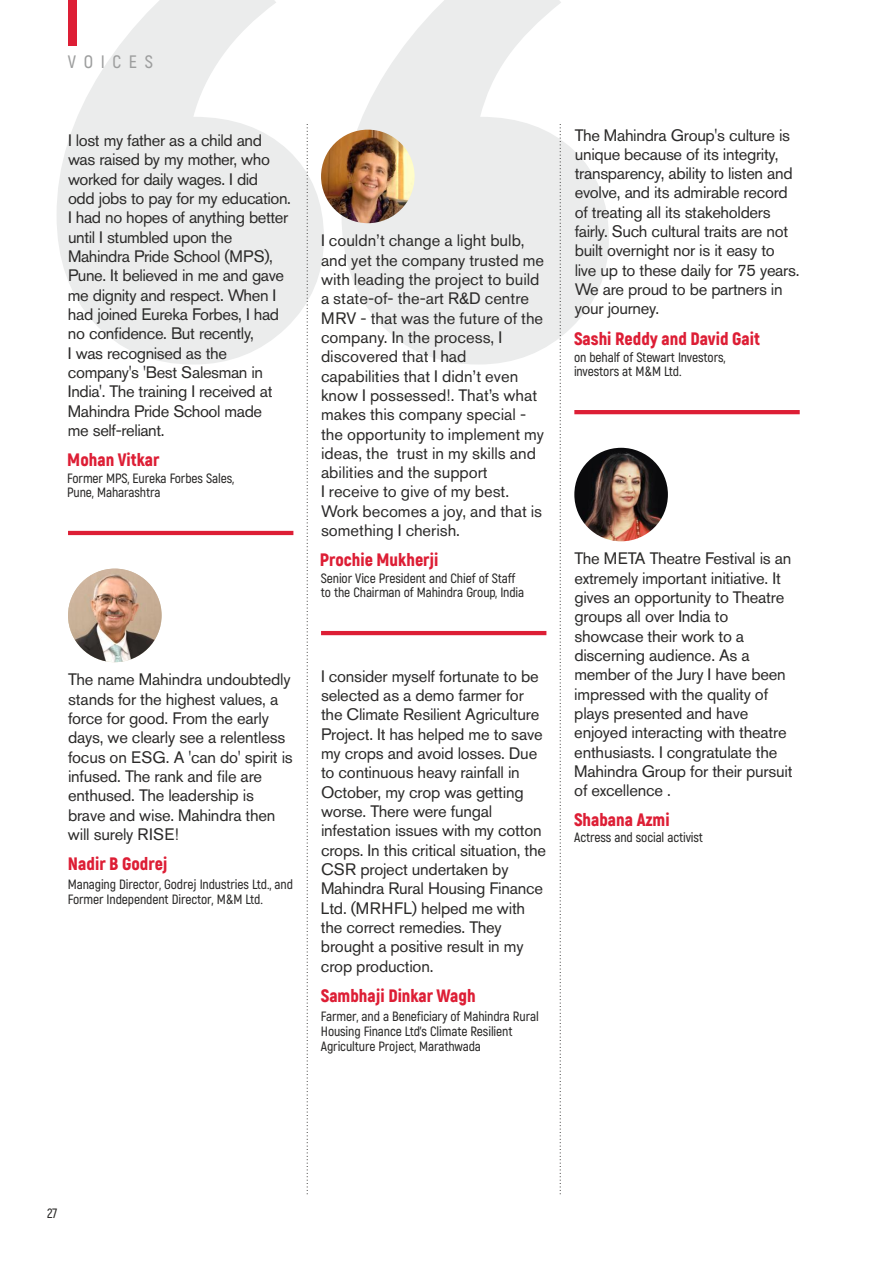
<style>
.page{position:relative;width:893px;height:1263px;background:#fff}
.page>*{position:absolute;margin:0;border:0;box-sizing:border-box;transform-origin:0 0}
.t1{font:900 18px "Akrobat";color:#dd1e35}
.t2{font:600 18px "Akrobat";letter-spacing:.425em;color:#9d9e9e}
.t3{font:16.5px/19.4px "Akzidenz Grotesk Pro";letter-spacing:-.015em;color:#2b2a29}
.t4{font:600 13.5px/14.9px "Akrobat";letter-spacing:-.01em;color:#2b2a29}
</style>
<div class="page">
<svg style="left:57px;top:0;width:552px;height:364px;fill:#ebecec"></svg>
<hr style="left:321px;top:631px;width:225px;height:4px;background:#dd1e35">
<div style="left:68px;top:0;width:9px;height:46px;background:#dd1e35"></div>
<svg style="left:307px;top:124px;width:1px;height:1071px"></svg>
<svg style="left:560px;top:124px;width:1px;height:1071px"></svg>
<img style="left:321px;top:130px;width:94px;height:93px;border-radius:50%">
<hr style="left:68px;top:531px;width:225px;height:4px;background:#dd1e35">
<img style="left:68px;top:569px;width:94px;height:93px;border-radius:50%">
<hr style="left:574px;top:410px;width:226px;height:4px;background:#dd1e35">
<img style="left:574px;top:448px;width:94px;height:93px;border-radius:50%">
<p class="t2" style="left:68px;top:52px;width:87px">VOICES</p>
<p class="t3" style="left:68px;top:132px;width:225px">I lost my father as a child and was raised by my mother, who worked for daily wages. I did<br>odd jobs to pay for my education.<br>I had no hopes of anything better until I stumbled upon the<br>Mahindra Pride School (MPS),<br>Pune. It believed in me and gave me dignity and respect. When I had joined Eureka Forbes, I had no confidence. But recently,<br>I was recognised as the company's 'Best Salesman in<br>India'. The training I received at<br>Mahindra Pride School made<br>me self-reliant.</p>
<p class="t1" style="left:67px;top:449px;width:94px">Mohan Vitkar</p>
<p class="t4" style="left:67px;top:471px;width:169px">Former MPS, Eureka Forbes Sales,<br>Pune, Maharashtra</p>
<p class="t3" style="left:68px;top:671px;width:226px">The name Mahindra undoubtedly stands for the highest values, a force for good. From the early days, we clearly see a relentless focus on ESG. A 'can do' spirit is infused. The rank and file are enthused. The leadership is brave and wise. Mahindra then will surely RISE!</p>
<p class="t1" style="left:68px;top:853px;width:101px">Nadir B Godrej</p>
<p class="t4" style="left:68px;top:877px;width:227px">Managing Director, Godrej Industries Ltd., and<br>Former Independent Director, M&amp;M Ltd.</p>
<p class="t3" style="left:321px;top:232px;width:225px">I couldn’t change a light bulb, and yet the company trusted me with leading the project to build a state-of- the-art R&amp;D centre<br>MRV - that was the future of the company. In the process, I discovered that I had capabilities that I didn’t even know I possessed!. That’s what makes this company special - the opportunity to implement my ideas, the trust in my skills and abilities and the support<br>I receive to give of my best.<br>Work becomes a joy, and that is something I cherish.</p>
<p class="t1" style="left:320px;top:549px;width:120px">Prochie Mukherji</p>
<p class="t4" style="left:321px;top:571px;width:205px">Senior Vice President and Chief of Staff to the Chairman of Mahindra Group, India</p>
<p class="t3" style="left:321px;top:668px;width:227px">I consider myself fortunate to be selected as a demo farmer for the Climate Resilient Agriculture<br>Project. It has helped me to save my crops and avoid losses. Due to continuous heavy rainfall in<br>October, my crop was getting worse. There were fungal infestation issues with my cotton crops. In this critical situation, the<br>CSR project undertaken by<br>Mahindra Rural Housing Finance<br>Ltd. (MRHFL) helped me with the correct remedies. They brought a positive result in my crop production.</p>
<p class="t1" style="left:321px;top:985px;width:156px">Sambhaji Dinkar Wagh</p>
<p class="t4" style="left:321px;top:1009px;width:219px">Farmer, and a Beneficiary of Mahindra Rural<br>Housing Finance Ltd's Climate Resilient<br>Agriculture Project, Marathwada</p>
<p class="t3" style="left:575px;top:127px;width:226px">The Mahindra Group's culture is unique because of its integrity, transparency, ability to listen and evolve, and its admirable record of treating all its stakeholders fairly. Such cultural traits are not built overnight nor is it easy to live up to these daily for 75 years.<br>We are proud to be partners in your journey.</p>
<p class="t1" style="left:574px;top:328px;width:188px">Sashi Reddy and David Gait</p>
<p class="t4" style="left:574px;top:350px;width:153px">on behalf of Stewart Investors, investors at M&amp;M Ltd.</p>
<p class="t3" style="left:574px;top:551px;width:220px">The META Theatre Festival is an extremely important initiative. It gives an opportunity to Theatre groups all over India to showcase their work to a discerning audience. As a member of the Jury I have been impressed with the quality of plays presented and have enjoyed interacting with theatre enthusiasts. I congratulate the<br>Mahindra Group for their pursuit of excellence .</p>
<p class="t1" style="left:574px;top:809px;width:97px">Shabana Azmi</p>
<p class="t4" style="left:574px;top:830px;width:130px">Actress and social activist</p>
<p class="t4" style="left:47px;top:1206px;width:12px">27</p>
</div>
